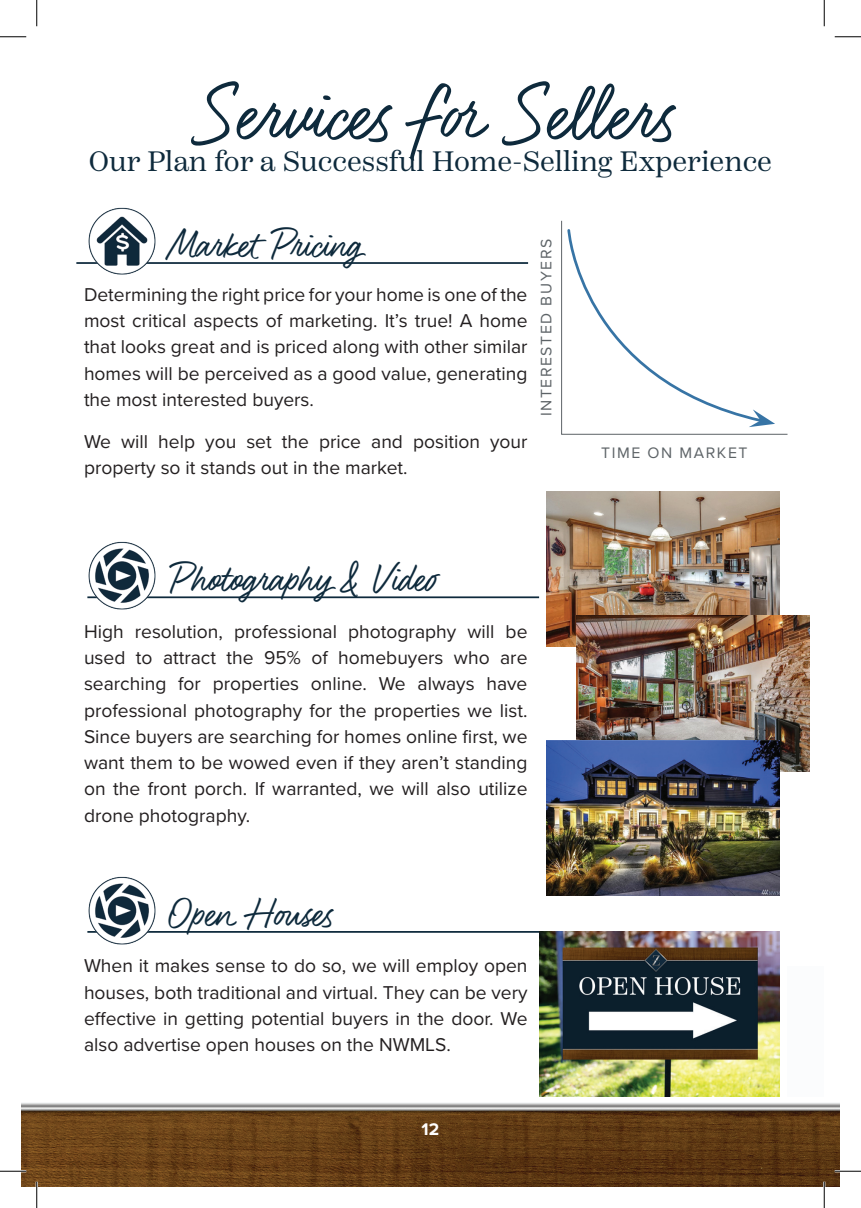
<style>
.page{position:relative;width:861px;height:1208px;background:#fff}
.page>*{position:absolute;margin:0;border:0;box-sizing:border-box;transform-origin:0 0}
.t1{font:87.5px "Felt That";color:#0e2a3c}
.t2{font:43.75px "Felt That";color:#0e2a3c}
.t3{font:28px "Scotch Text";color:#0e2a3c}
.t4{font:19.25px/26.2px "Proxima Nova";color:#231f20;text-align:justify}
.t5{font:700 17.5px "Proxima Nova";color:#fff}
.t6{font:15.75px "Proxima Nova";letter-spacing:.1em;color:#5d6367}
</style>
<div class="page">
<img style="left:21px;top:1103px;width:819px;height:83px">
<hr style="left:76px;top:262px;width:452px;height:2px;background:#0e2a3c">
<hr style="left:87px;top:596px;width:452px;height:2px;background:#0e2a3c">
<hr style="left:87px;top:931px;width:452px;height:1px;background:#0e2a3c">
<img style="left:547px;top:491px;width:233px;height:156px">
<img style="left:577px;top:616px;width:233px;height:155px">
<img style="left:546px;top:740px;width:233px;height:155px">
<svg style="left:561px;top:220px;width:227px;height:215px"></svg>
<svg style="left:566px;top:228px;width:209px;height:199px"></svg>
<img style="left:84px;top:207px;width:75px;height:68px">
<img style="left:87px;top:541px;width:72px;height:69px">
<img style="left:87px;top:876px;width:72px;height:69px">
<img style="left:539px;top:931px;width:240px;height:165px">
<div style="left:788px;top:966px;width:36px;height:130px;background:#fbfcfd"></div>
<hr style="left:0;top:1170px;width:26px;height:2px;background:#fff">
<hr style="left:835px;top:1170px;width:26px;height:2px;background:#fff">
<hr style="left:36px;top:1181px;width:2px;height:27px;background:#fff">
<hr style="left:823px;top:1181px;width:2px;height:27px;background:#fff">
<svg style="left:0;top:36px;width:26px;height:1px"></svg>
<svg style="left:835px;top:36px;width:26px;height:1px"></svg>
<svg style="left:0;top:1170px;width:26px;height:1px"></svg>
<svg style="left:835px;top:1170px;width:26px;height:1px"></svg>
<svg style="left:36px;top:0;width:1px;height:26px"></svg>
<svg style="left:36px;top:1181px;width:1px;height:27px"></svg>
<svg style="left:824px;top:0;width:1px;height:26px"></svg>
<svg style="left:824px;top:1181px;width:1px;height:27px"></svg>
<h1 class="t1" style="left:197px;top:61px;width:475px">Services for Sellers</h1>
<h3 class="t3" style="left:89px;top:145px;width:685px">Our Plan for a Successful Home-Selling Experience</h3>
<h2 class="t2" style="left:168px;top:218px;width:193px">Market Pricing</h2>
<p class="t4" style="left:84px;top:280px;width:445px">Determining the right price for your home is one of the most critical aspects of marketing. It’s true! A home that looks great and is priced along with other similar homes will be perceived as a good value, generating the most interested buyers.</p>
<p class="t4" style="left:84px;top:427px;width:445px">We will help you set the price and position your property so it stands out in the market.</p>
<p class="t6" style="left:535px;top:416px;width:179px;rotate:-90deg">INTERESTED BUYERS</p>
<h2 class="t2" style="left:168px;top:552px;width:269px">Photography &amp; Video</h2>
<p class="t4" style="left:84px;top:617px;width:445px">High resolution, professional photography will be used to attract the 95% of homebuyers who are searching for properties online. We always have professional photography for the properties we list.<br>Since buyers are searching for homes online first, we want them to be wowed even if they aren’t standing on the front porch. If warranted, we will also utilize drone photography.</p>
<h2 class="t2" style="left:168px;top:887px;width:164px">Open Houses</h2>
<p class="t4" style="left:84px;top:952px;width:445px">When it makes sense to do so, we will employ open houses, both traditional and virtual. They can be very effective in getting potential buyers in the door. We also advertise open houses on the NWMLS.</p>
<p class="t5" style="left:422px;top:1116px;width:19px">12</p>
<p class="t6" style="left:601px;top:441px;width:148px">TIME ON MARKET</p>
</div>
